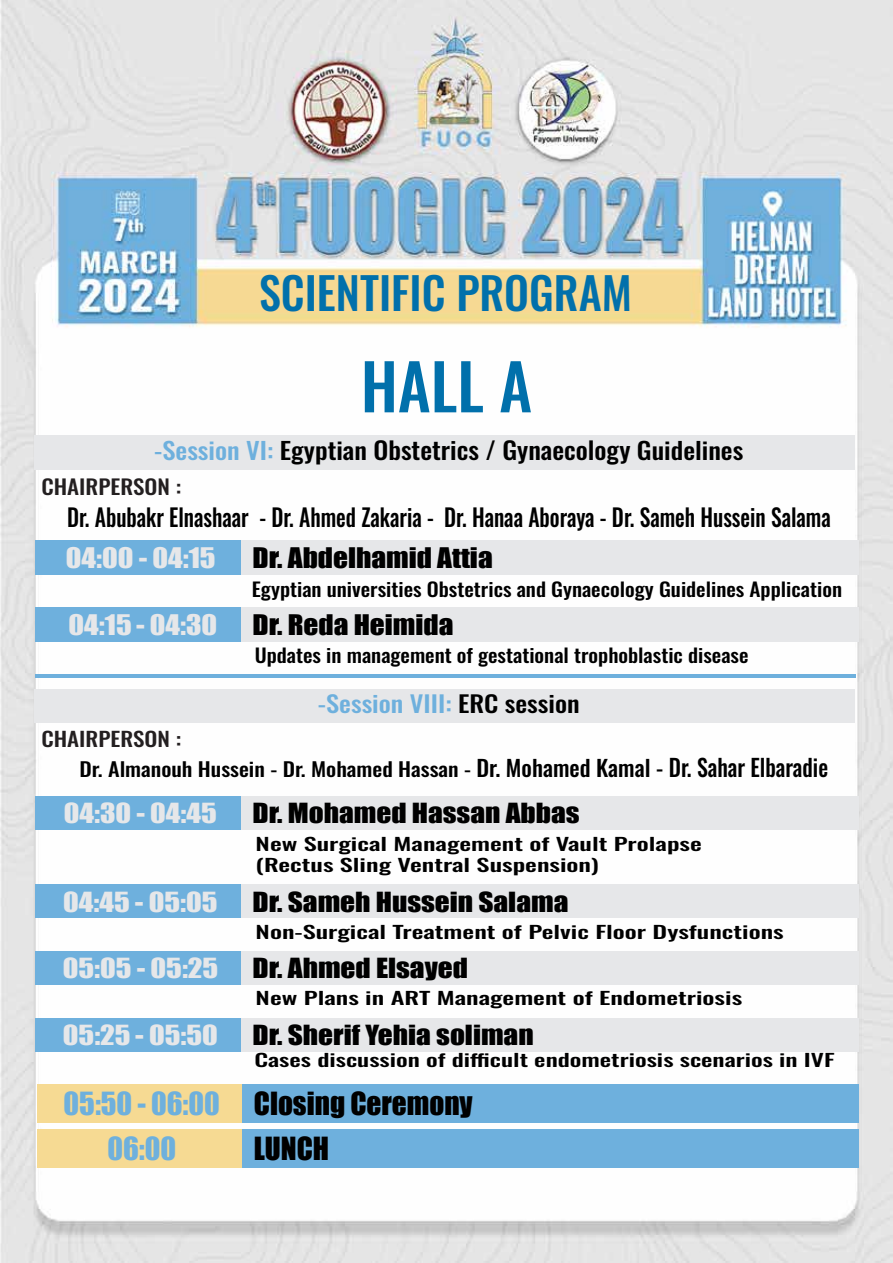
<style>
.page{position:relative;width:893px;height:1263px;background:#fff}
.page>*{position:absolute;margin:0;border:0;box-sizing:border-box;transform-origin:0 0}
.t1{font:500 63.15px "Oswald";color:#0170ab}
.t2{font:500 44.25px "Oswald";color:#0170ab}
.t3{font:29.25px/44.5px "Impact";color:#6eb0dd}
.t4{font:29.25px "Impact";color:#000}
.t5{font:26.1px "Impact";color:#000;scale:1.12 1}
.t6{font:26.1px "Impact";color:#e6e7e9;scale:1.12 1}
.t7{font:25.5px "Impact";color:#000;scale:1.15 1}
.t8{font:25.5px "Impact";color:#e6e7e9;scale:1.15 1}
.t9{font:500 24.15px "Oswald";color:#000;scale:.89 1}
.t10{font:500 24.15px "Oswald";color:#000;scale:1.09 1}
.t11{font:500 22.95px "Oswald";color:#6eb0dd;scale:1.15 1}
.t12{font:500 20.4px "Oswald";color:#231f20;scale:1.12 1}
.t13{font:500 19.95px "Oswald";color:#231f20;scale:1.15 1}
.t14{font:500 19.5px "Oswald";color:#000;scale:1.14 1}
.t15{font:500 19.05px "Oswald";color:#000;scale:1.11 1}
.t16{font:500 17.4px/20.9px "Oswald";color:#000;scale:1.51 1}
.t17{font:500 17.4px "Oswald";color:#000;scale:1.47 1}
.s1{font-size:23.55px;color:#6eb0dd}
.s2{font-size:23.55px}
.s3{color:#000}
.s4{font-size:22.35px}
.s5{font-size:23.7px}
</style>
<div class="page">
<img style="left:0;top:0;width:893px;height:1263px">
<hr style="left:35px;top:674px;width:821px;height:3px;background:#6eb0dd">
<div style="left:35px;top:435px;width:820px;height:35px;background:#e6e7e9"></div>
<div style="left:35px;top:540px;width:206px;height:34px;background:#6eb0dd"></div>
<div style="left:241px;top:540px;width:618px;height:34px;background:#e6e7e9"></div>
<div style="left:35px;top:607px;width:206px;height:35px;background:#6eb0dd"></div>
<div style="left:241px;top:607px;width:618px;height:35px;background:#e6e7e9"></div>
<div style="left:35px;top:689px;width:820px;height:34px;background:#e6e7e9"></div>
<div style="left:35px;top:796px;width:206px;height:34px;background:#6eb0dd"></div>
<div style="left:241px;top:796px;width:618px;height:34px;background:#e6e7e9"></div>
<div style="left:35px;top:884px;width:206px;height:34px;background:#6eb0dd"></div>
<div style="left:241px;top:884px;width:618px;height:34px;background:#e6e7e9"></div>
<div style="left:35px;top:951px;width:206px;height:34px;background:#6eb0dd"></div>
<div style="left:241px;top:951px;width:618px;height:34px;background:#e6e7e9"></div>
<div style="left:35px;top:1018px;width:206px;height:33px;background:#6eb0dd"></div>
<div style="left:241px;top:1018px;width:618px;height:33px;background:#e6e7e9"></div>
<div style="left:37px;top:1084px;width:206px;height:39px;background:#f6da93"></div>
<div style="left:243px;top:1084px;width:616px;height:39px;background:#6eb0dd"></div>
<div style="left:37px;top:1129px;width:206px;height:38px;background:#f6da93"></div>
<div style="left:243px;top:1129px;width:616px;height:38px;background:#6eb0dd"></div>
<h2 class="t2" style="left:259px;top:270px;width:374px">SCIENTIFIC PROGRAM</h2>
<h1 class="t1" style="left:361px;top:354px;width:173px">HALL A</h1>
<h3 class="t10" style="left:154px;top:438px;width:542px"><span class="s1">-Session VI:</span> <span class="s2">Egyptian</span> Obstetrics / Gynaecology <span class="s2">Guidelines</span></h3>
<p class="t12" style="left:41px;top:475px;width:126px">CHAIRPERSON :</p>
<h3 class="t9" style="left:67px;top:504px;width:860px">Dr. Abubakr Elnashaar - Dr. Ahmed Zakaria - Dr. Hanaa Aboraya - Dr. Sameh Hussein Salama</h3>
<h3 class="t6" style="left:66px;top:537px;width:135px">04:00 - 04:15</h3>
<h3 class="t5" style="left:253px;top:537px;width:216px">Dr. Abdelhamid Attia</h3>
<p class="t15" style="left:252px;top:579px;width:533px">Egyptian universities Obstetrics and Gynaecology Guidelines Application</p>
<h3 class="t6" style="left:69px;top:605px;width:134px">04:15 - 04:30</h3>
<h3 class="t5" style="left:253px;top:605px;width:181px">Dr. Reda Heimida</h3>
<p class="t15" style="left:255px;top:645px;width:446px">Updates in management of gestational trophoblastic disease</p>
<p class="t13" style="left:41px;top:728px;width:123px">CHAIRPERSON :</p>
<h3 class="t11" style="left:318px;top:692px;width:229px">-Session VIII: <span class="s3">ERC session</span></h3>
<p class="t14" style="left:80px;top:759px;width:658px">Dr. Almanouh Hussein - Dr. Mohamed Hassan - <span class="s4">Dr. Mohamed Kamal -</span> <span class="s5">Dr. Sahar Elbaradie</span></p>
<h3 class="t8" style="left:64px;top:794px;width:135px">04:30 - 04:45</h3>
<h3 class="t7" style="left:253px;top:794px;width:286px">Dr. Mohamed Hassan Abbas</h3>
<p class="t16" style="left:256px;top:834px;width:297px">New Surgical Management of Vault Prolapse (Rectus Sling Ventral Suspension)</p>
<h3 class="t8" style="left:63px;top:882px;width:136px">04:45 - 05:05</h3>
<h3 class="t7" style="left:253px;top:882px;width:276px">Dr. Sameh Hussein Salama</h3>
<p class="t16" style="left:256px;top:922px;width:351px">Non-Surgical Treatment of Pelvic Floor Dysfunctions</p>
<h3 class="t8" style="left:63px;top:948px;width:137px">05:05 - 05:25</h3>
<h3 class="t7" style="left:253px;top:948px;width:189px">Dr. Ahmed Elsayed</h3>
<p class="t16" style="left:256px;top:989px;width:324px">New Plans in ART Management of Endometriosis</p>
<h3 class="t8" style="left:63px;top:1015px;width:136px">05:25 - 05:50</h3>
<h3 class="t7" style="left:253px;top:1015px;width:246px">Dr. Sherif Yehia soliman</h3>
<p class="t17" style="left:254px;top:1051px;width:396px">Cases discussion of difficult endometriosis scenarios in IVF</p>
<h3 class="t3" style="left:107px;top:1080px;width:367px;text-indent:-44px">05:50 - 06:00 <span class="s3">Closing Ceremony<br></span>06:00</h3>
<h3 class="t4" style="left:254px;top:1125px;width:77px">LUNCH</h3>
</div>
